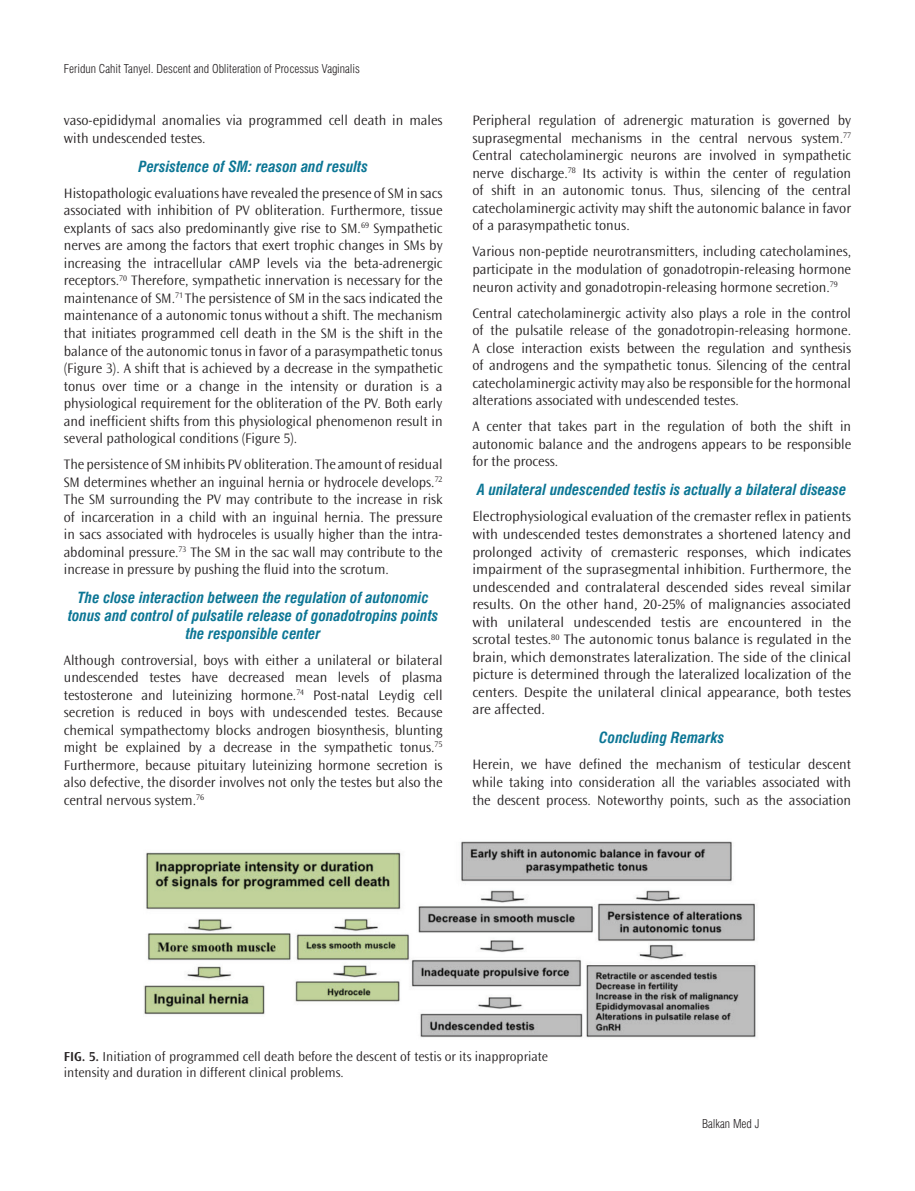
<style>
.page{position:relative;width:915px;height:1191px;background:#fff}
.page>*{position:absolute;margin:0;border:0;box-sizing:border-box;transform-origin:0 0}
.BOLD{font:15px/17.5px "Swiss Cond Bold Italic Tr";color:#0c7695;text-align:center}
.YAZI{font:300 14.25px/17.5px "Ocean Sans Std";color:#231f20;text-align:justify}
.YAZI-2{font:300 14.25px/17.5px "Ocean Sans Std";color:#231f20;text-align:justify;scale:1.04 1}
.RESİM-ALTI{font:300 13.5px "Ocean Sans Std";color:#231f20}
.t1{font:12px "Swiss Condensed Light Tr";color:#231f20}
.s1{font-weight:600}
</style>
<div class="page">
<img style="left:144px;top:841px;width:612px;height:197px">
<p class="t1" style="left:64px;top:61px;width:297px">Feridun Cahit Tanyel. Descent and Obliteration of Processus Vaginalis</p>
<p class="YAZI" style="left:64px;top:112px;width:380px">vaso-epididymal anomalies via programmed cell death in males with undescended testes.</p>
<p class="BOLD" style="left:138px;top:158px;width:231px">Persistence of SM: reason and results</p>
<p class="YAZI" style="left:64px;top:184px;width:380px">Histopathologic evaluations have revealed the presence of SM in sacs associated with inhibition of PV obliteration. Furthermore, tissue explants of sacs also predominantly give rise to SM.<sup>69</sup> Sympathetic nerves are among the factors that exert trophic changes in SMs by increasing the intracellular cAMP levels via the beta-adrenergic receptors.<sup>70</sup> Therefore, sympathetic innervation is necessary for the maintenance of SM.<sup>71</sup> The persistence of SM in the sacs indicated the maintenance of a autonomic tonus without a shift. The mechanism that initiates programmed cell death in the SM is the shift in the balance of the autonomic tonus in favor of a parasympathetic tonus (Figure 3). A shift that is achieved by a decrease in the sympathetic tonus over time or a change in the intensity or duration is a physiological requirement for the obliteration of the PV. Both early and inefficient shifts from this physiological phenomenon result in several pathological conditions (Figure 5).</p>
<p class="YAZI" style="left:64px;top:456px;width:380px">The persistence of SM inhibits PV obliteration. The amount of residual SM determines whether an inguinal hernia or hydrocele develops.<sup>72<br></sup>The SM surrounding the PV may contribute to the increase in risk of incarceration in a child with an inguinal hernia. The pressure in sacs associated with hydroceles is usually higher than the intra&shy;abdominal pressure.<sup>73</sup> The SM in the sac wall may contribute to the increase in pressure by pushing the fluid into the scrotum.</p>
<p class="BOLD" style="left:68px;top:589px;width:372px">The close interaction between the regulation of autonomic tonus and control of pulsatile release of gonadotropins points the responsible center</p>
<p class="YAZI" style="left:64px;top:651px;width:380px">Although controversial, boys with either a unilateral or bilateral undescended testes have decreased mean levels of plasma testosterone and luteinizing hormone.<sup>74</sup> Post-natal Leydig cell secretion is reduced in boys with undescended testes. Because chemical sympathectomy blocks androgen biosynthesis, blunting might be explained by a decrease in the sympathetic tonus.<sup>75<br></sup>Furthermore, because pituitary luteinizing hormone secretion is also defective, the disorder involves not only the testes but also the central nervous system.<sup>76</sup></p>
<p class="YAZI" style="left:472px;top:112px;width:380px">Peripheral regulation of adrenergic maturation is governed by suprasegmental mechanisms in the central nervous system.<sup>77<br></sup>Central catecholaminergic neurons are involved in sympathetic nerve discharge.<sup>78</sup> Its activity is within the center of regulation of shift in an autonomic tonus. Thus, silencing of the central catecholaminergic activity may shift the autonomic balance in favor of a parasympathetic tonus.</p>
<p class="YAZI" style="left:472px;top:243px;width:380px">Various non-peptide neurotransmitters, including catecholamines, participate in the modulation of gonadotropin-releasing hormone neuron activity and gonadotropin-releasing hormone secretion.<sup>79</sup></p>
<p class="YAZI" style="left:472px;top:304px;width:380px">Central catecholaminergic activity also plays a role in the control of the pulsatile release of the gonadotropin-releasing hormone.<br>A close interaction exists between the regulation and synthesis of androgens and the sympathetic tonus. Silencing of the central catecholaminergic activity may also be responsible for the hormonal alterations associated with undescended testes.</p>
<p class="YAZI" style="left:472px;top:418px;width:380px">A center that takes part in the regulation of both the shift in autonomic balance and the androgens appears to be responsible for the process.</p>
<p class="BOLD" style="left:477px;top:481px;width:370px">A unilateral undescended testis is actually a bilateral disease</p>
<p class="YAZI-2" style="left:472px;top:508px;width:365px">Electrophysiological evaluation of the cremaster reflex in patients with undescended testes demonstrates a shortened latency and prolonged activity of cremasteric responses, which indicates impairment of the suprasegmental inhibition. Furthermore, the undescended and contralateral descended sides reveal similar results. On the other hand, 20-25% of malignancies associated with unilateral undescended testis are encountered in the scrotal testes.<sup>80</sup> The autonomic tonus balance is regulated in the brain, which demonstrates lateralization. The side of the clinical picture is determined through the lateralized localization of the centers. Despite the unilateral clinical appearance, both testes are affected.</p>
<p class="BOLD" style="left:599px;top:729px;width:126px">Concluding Remarks</p>
<p class="YAZI" style="left:472px;top:756px;width:380px">Herein, we have defined the mechanism of testicular descent while taking into consideration all the variables associated with the descent process. Noteworthy points, such as the association</p>
<p class="RESİM-ALTI" style="left:64px;top:1048px;width:485px"><span class="s1">FIG. 5.</span> Initiation of programmed cell death before the descent of testis or its inappropriate</p>
<p class="RESİM-ALTI" style="left:64px;top:1065px;width:281px">intensity and duration in different clinical problems.</p>
<p class="t1" style="left:701px;top:1116px;width:59px">Balkan Med J</p>
</div>
